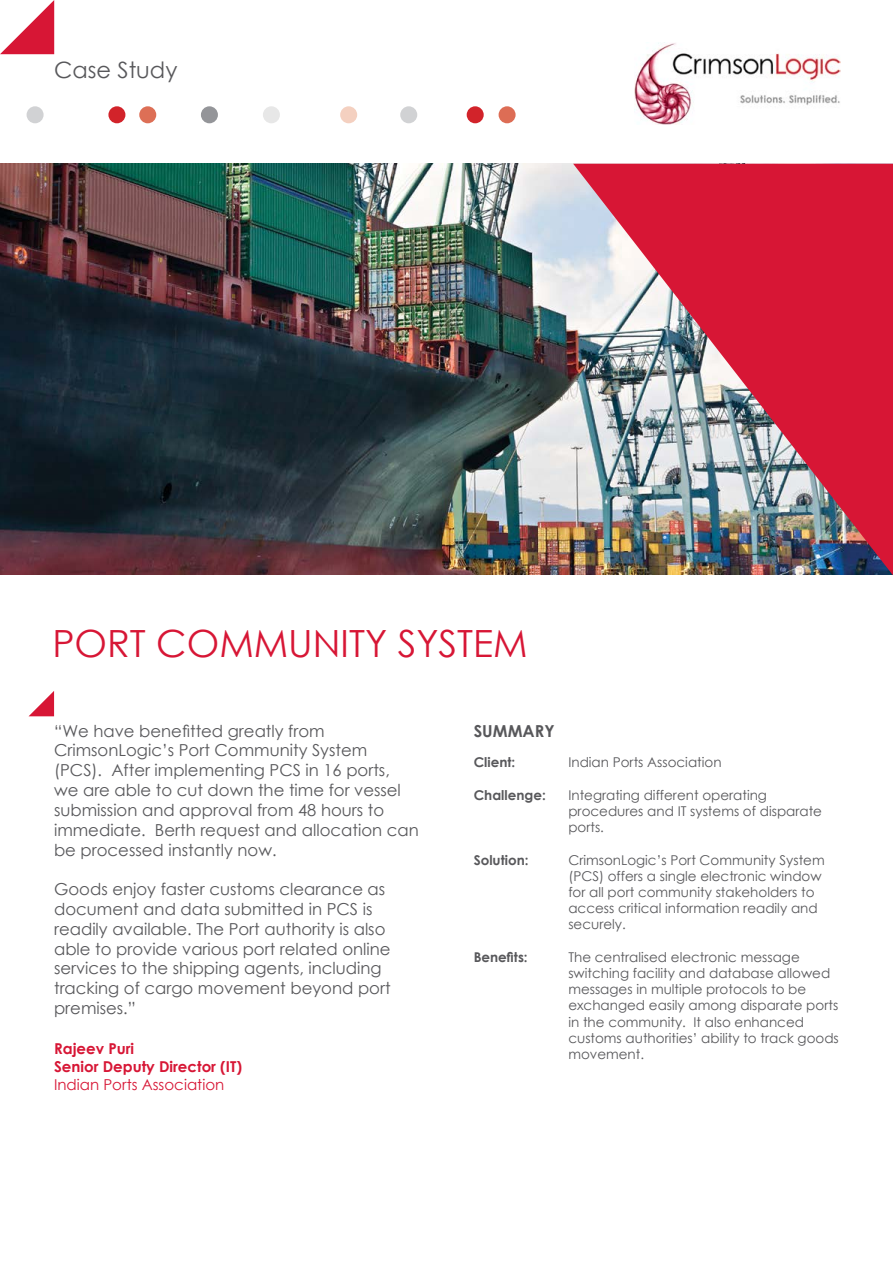
<style>
.page{position:relative;width:893px;height:1263px;background:#fff}
.page>*{position:absolute;margin:0;border:0;box-sizing:border-box;transform-origin:0 0}
.t1{font:37.5px "Century Gothic";color:#d71635}
.t2{font:22.5px "Century Gothic";color:#58585b}
.t3{font:16.5px/19.8px "Century Gothic";color:#58585b}
.t4{font:700 16.5px "Century Gothic";color:#58585b}
.t5{font:700 15px/18px "Century Gothic";color:#d71635}
.t6{font:15px "Century Gothic";color:#d71635}
.t7{font:13.5px/16.2px "Century Gothic";color:#58585b}
.t8{font:700 13.5px "Century Gothic";color:#58585b}
</style>
<div class="page">
<div style="left:27px;top:106px;width:17px;height:17px;background:#d1d2d4;border-radius:50%"></div>
<div style="left:108px;top:106px;width:17px;height:17px;background:#d2232a;border-radius:50%"></div>
<div style="left:139px;top:106px;width:17px;height:17px;background:#dd6f56;border-radius:50%"></div>
<div style="left:201px;top:106px;width:17px;height:17px;background:#949599;border-radius:50%"></div>
<div style="left:263px;top:106px;width:17px;height:17px;background:#e7e7e7;border-radius:50%"></div>
<div style="left:340px;top:106px;width:17px;height:17px;background:#f4d0c0;border-radius:50%"></div>
<div style="left:400px;top:106px;width:17px;height:17px;background:#d1d2d4;border-radius:50%"></div>
<div style="left:467px;top:106px;width:17px;height:17px;background:#d2232a;border-radius:50%"></div>
<div style="left:499px;top:106px;width:17px;height:17px;background:#dd6d55;border-radius:50%"></div>
<svg style="left:0;top:0;width:54px;height:54px"></svg>
<img style="left:635px;top:43px;width:205px;height:82px">
<img style="left:0;top:164px;width:573px;height:410px">
<svg style="left:29px;top:691px;width:25px;height:25px"></svg>
<img style="left:573px;top:164px;width:320px;height:411px">
<h2 class="t2" style="left:54px;top:54px;width:125px">Case Study</h2>
<h1 class="t1" style="left:52px;top:617px;width:477px">PORT COMMUNITY SYSTEM</h1>
<p class="t3" style="left:54px;top:720px;width:366px">“We have benefitted greatly from CrimsonLogic’s Port Community System (PCS). After implementing PCS in 16 ports,<br>we are able to cut down the time for vessel submission and approval from 48 hours to immediate. Berth request and allocation can be processed instantly now.</p>
<p class="t3" style="left:54px;top:879px;width:338px">Goods enjoy faster customs clearance as document and data submitted in PCS is readily available. The Port authority is also able to provide various port related online services to the shipping agents, including tracking of cargo movement beyond port premises.”</p>
<p class="t5" style="left:54px;top:1038px;width:190px">Rajeev Puri<br>Senior Deputy Director (IT)</p>
<p class="t6" style="left:54px;top:1073px;width:172px">Indian Ports Association</p>
<p class="t4" style="left:474px;top:718px;width:82px">SUMMARY</p>
<p class="t8" style="left:474px;top:752px;width:43px">Client:</p>
<p class="t8" style="left:474px;top:784px;width:74px">Challenge:</p>
<p class="t8" style="left:474px;top:849px;width:56px">Solution:</p>
<p class="t8" style="left:474px;top:946px;width:55px">Benefits:</p>
<p class="t7" style="left:568px;top:754px;width:155px">Indian Ports Association</p>
<p class="t7" style="left:568px;top:787px;width:255px">Integrating different operating procedures and IT systems of disparate ports.</p>
<p class="t7" style="left:568px;top:851px;width:258px">CrimsonLogic’s Port Community System (PCS) offers a single electronic window for all port community stakeholders to access critical information readily and securely.</p>
<p class="t7" style="left:568px;top:949px;width:272px">The centralised electronic message switching facility and database allowed messages in multiple protocols to be exchanged easily among disparate ports in the community. It also enhanced customs authorities’ ability to track goods movement.</p>
</div>
